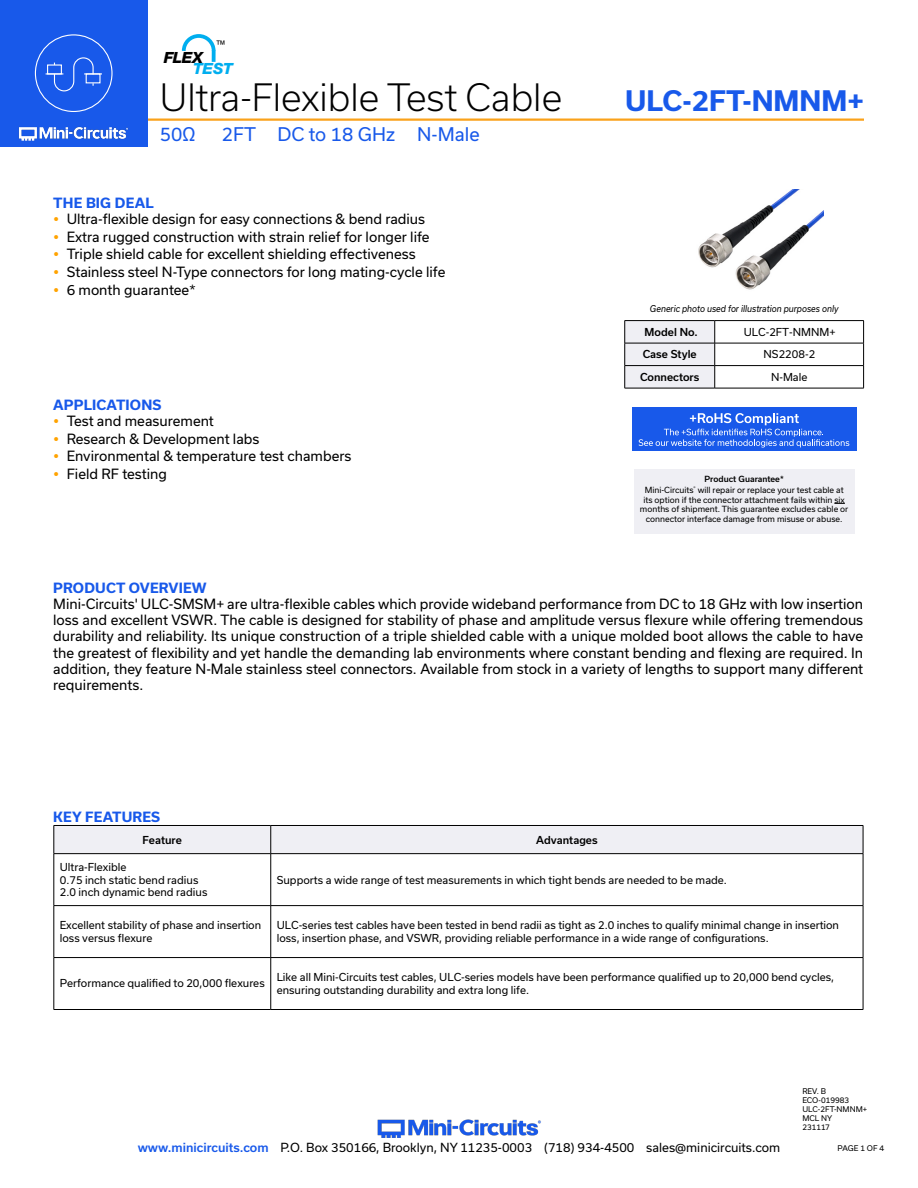
<style>
.page{position:relative;width:918px;height:1188px;background:#fff}
.page>*{position:absolute;margin:0;border:0;box-sizing:border-box;transform-origin:0 0}
.t1{font:300 36px "Usual";color:#000}
.t2{font:700 27px "Usual";color:#1859ea}
.t3{font:18px "Usual";color:#1859ea}
.t4{font:italic 800 15.45px "Helvetica Neue";color:#00aeef}
.t5{font:italic 800 15.45px "Helvetica Neue";color:#000}
.Regular_Copy{font:13.5px/16.2px "Usual";color:#000;text-align:justify}
.Blue_Headers{font:700 13.5px "Usual";letter-spacing:.015em;color:#1859ea}
.t6{font:12px "Usual";color:#000}
.Table_Body_Left_Justified{font:10.5px/12.6px "Usual";color:#000}
.Table_Header_Center{font:500 10.5px "Usual";color:#000}
.Table_Body_Center{font:10.5px "Usual";color:#000}
.t7{font:10.5px "Arial";color:#000}
.Generic_photo_text{font:italic 9px "Usual";color:#000;scale:.9 1}
.Notes{font:8.1px/9.8px "Usual";color:#000;text-align:center}
.Notes-2{font:500 8.1px "Usual";color:#000}
.Revision{font:7.5px "Usual";color:#000}
.s1{font-weight:500;color:#1859ea}
</style>
<div class="page">
<img style="left:377px;top:1119px;width:164px;height:19px">
<hr style="left:111px;top:118px;width:753px;height:3px;background:#faa21b">
<div style="left:0;top:0;width:147px;height:147px;background:#1859ea"></div>
<hr style="left:917px;top:0;width:1px;height:147px;background:#1859ea">
<img style="left:18px;top:126px;width:111px;height:15px">
<div style="left:35px;top:34px;width:77px;height:78px;border:1px solid #fff;border-radius:50%"></div>
<svg style="left:46px;top:57px;width:56px;height:35px"></svg>
<svg style="left:181px;top:34px;width:35px;height:21px"></svg>
<svg style="left:212px;top:50px;width:4px;height:12px"></svg>
<div style="left:54px;top:825px;width:810px;height:29px;background:#efeff4"></div>
<hr style="left:54px;top:853px;width:217px;height:1px;background:#000">
<hr style="left:54px;top:854px;width:1px;height:51px;background:#000">
<hr style="left:271px;top:853px;width:592px;height:1px;background:#000">
<hr style="left:270px;top:854px;width:1px;height:51px;background:#000">
<hr style="left:863px;top:854px;width:1px;height:51px;background:#000">
<hr style="left:54px;top:905px;width:217px;height:1px;background:#000">
<hr style="left:54px;top:906px;width:1px;height:51px;background:#000">
<hr style="left:271px;top:905px;width:592px;height:1px;background:#000">
<hr style="left:270px;top:906px;width:1px;height:51px;background:#000">
<hr style="left:863px;top:906px;width:1px;height:51px;background:#000">
<hr style="left:54px;top:957px;width:217px;height:1px;background:#000">
<hr style="left:54px;top:958px;width:1px;height:51px;background:#000">
<hr style="left:271px;top:957px;width:592px;height:1px;background:#000">
<hr style="left:270px;top:958px;width:1px;height:51px;background:#000">
<hr style="left:863px;top:958px;width:1px;height:51px;background:#000">
<hr style="left:54px;top:1009px;width:217px;height:1px;background:#000">
<hr style="left:271px;top:1009px;width:592px;height:1px;background:#000">
<hr style="left:625px;top:320px;width:90px;height:1px;background:#000">
<hr style="left:715px;top:320px;width:149px;height:1px;background:#000">
<hr style="left:715px;top:343px;width:149px;height:1px;background:#000">
<hr style="left:715px;top:365px;width:149px;height:1px;background:#000">
<svg style="left:624px;top:321px;width:91px;height:67px"></svg>
<svg style="left:863px;top:321px;width:1px;height:67px"></svg>
<hr style="left:625px;top:388px;width:90px;height:1px;background:#000">
<hr style="left:715px;top:388px;width:149px;height:1px;background:#000">
<div style="left:632px;top:407px;width:224px;height:44px;background:#1859ea"></div>
<svg style="left:639px;top:413px;width:210px;height:35px"></svg>
<div style="left:634px;top:469px;width:220px;height:65px;background:#efeff4"></div>
<img style="left:698px;top:189px;width:126px;height:101px">
<p class="t7" style="left:215px;top:38px;width:12px">™</p>
<p class="t5" style="left:164px;top:48px;width:41px">FLEX</p>
<p class="t4" style="left:193px;top:59px;width:41px">TEST</p>
<h1 class="t1" style="left:160px;top:76px;width:404px">Ultra-Flexible Test Cable</h1>
<h2 class="t2" style="left:625px;top:85px;width:240px">ULC-2FT-NMNM+</h2>
<h3 class="t3" style="left:160px;top:124px;width:37px">50Ω</h3>
<h3 class="t3" style="left:222px;top:124px;width:259px">2FT DC to 18 GHz N-Male</h3>
<p class="Blue_Headers" style="left:53px;top:195px;width:102px">THE BIG DEAL</p>
<p class="Regular_Copy" style="left:67px;top:211px;width:360px">Ultra-flexible design for easy connections &amp; bend radius</p>
<p class="Regular_Copy" style="left:67px;top:229px;width:364px">Extra rugged construction with strain relief for longer life</p>
<p class="Regular_Copy" style="left:67px;top:246px;width:351px">Triple shield cable for excellent shielding effectiveness</p>
<p class="Regular_Copy" style="left:67px;top:264px;width:380px">Stainless steel N-Type connectors for long mating-cycle life</p>
<p class="Regular_Copy" style="left:67px;top:282px;width:130px">6 month guarantee*</p>
<p class="Blue_Headers" style="left:53px;top:397px;width:110px">APPLICATIONS</p>
<p class="Regular_Copy" style="left:67px;top:413px;width:149px">Test and measurement</p>
<p class="Regular_Copy" style="left:67px;top:431px;width:194px">Research &amp; Development labs</p>
<p class="Regular_Copy" style="left:67px;top:448px;width:286px">Environmental &amp; temperature test chambers</p>
<p class="Regular_Copy" style="left:67px;top:466px;width:102px">Field RF testing</p>
<p class="Generic_photo_text" style="left:650px;top:304px;width:211px">Generic photo used for illustration purposes only</p>
<p class="Table_Header_Center" style="left:645px;top:326px;width:55px">Model No.</p>
<p class="Table_Body_Center" style="left:744px;top:326px;width:93px">ULC-2FT-NMNM+</p>
<p class="Table_Header_Center" style="left:643px;top:348px;width:55px">Case Style</p>
<p class="Table_Body_Center" style="left:764px;top:348px;width:53px">NS2208-2</p>
<p class="Table_Header_Center" style="left:640px;top:371px;width:61px">Connectors</p>
<p class="Table_Body_Center" style="left:771px;top:371px;width:38px">N-Male</p>
<p class="Notes-2" style="left:705px;top:474px;width:81px">Product Guarantee*</p>
<p class="Notes" style="left:640px;top:485px;width:210px">Mini-Circuits<sup>®</sup> will repair or replace your test cable at its option if the connector attachment fails within six months of shipment. This guarantee excludes cable or connector interface damage from misuse or abuse.</p>
<p class="Blue_Headers" style="left:53px;top:580px;width:155px">PRODUCT OVERVIEW</p>
<p class="Regular_Copy" style="left:53px;top:596px;width:812px">Mini-Circuits' ULC-SMSM+ are ultra-flexible cables which provide wideband performance from DC to 18 GHz with low insertion loss and excellent VSWR. The cable is designed for stability of phase and amplitude versus flexure while offering tremendous durability and reliability. Its unique construction of a triple shielded cable with a unique molded boot allows the cable to have the greatest of flexibility and yet handle the demanding lab environments where constant bending and flexing are required. In addition, they feature N-Male stainless steel connectors. Available from stock in a variety of lengths to support many different requirements.</p>
<p class="Blue_Headers" style="left:53px;top:809px;width:108px">KEY FEATURES</p>
<p class="Table_Header_Center" style="left:142px;top:834px;width:41px">Feature</p>
<p class="Table_Header_Center" style="left:536px;top:834px;width:63px">Advantages</p>
<p class="Table_Body_Left_Justified" style="left:60px;top:861px;width:68px">Ultra-Flexible</p>
<p class="Table_Body_Left_Justified" style="left:60px;top:873px;width:140px">0.75 inch static bend radius</p>
<p class="Table_Body_Left_Justified" style="left:60px;top:886px;width:149px">2.0 inch dynamic bend radius</p>
<p class="Table_Body_Left_Justified" style="left:277px;top:873px;width:452px">Supports a wide range of test measurements in which tight bends are needed to be made.</p>
<p class="Table_Body_Left_Justified" style="left:60px;top:919px;width:203px">Excellent stability of phase and insertion loss versus flexure</p>
<p class="Table_Body_Left_Justified" style="left:277px;top:919px;width:564px">ULC-series test cables have been tested in bend radii as tight as 2.0 inches to qualify minimal change in insertion loss, insertion phase, and VSWR, providing reliable performance in a wide range of configurations.</p>
<p class="Table_Body_Left_Justified" style="left:60px;top:977px;width:206px">Performance qualified to 20,000 flexures</p>
<p class="Table_Body_Left_Justified" style="left:277px;top:971px;width:559px">Like all Mini-Circuits test cables, ULC-series models have been performance qualified up to 20,000 bend cycles, ensuring outstanding durability and extra long life.</p>
<p class="Revision" style="left:802px;top:1087px;width:25px">REV. B</p>
<p class="Revision" style="left:802px;top:1096px;width:48px">ECO-019983</p>
<p class="Revision" style="left:802px;top:1105px;width:66px">ULC-2FT-NMNM+</p>
<p class="Revision" style="left:802px;top:1114px;width:31px">MCL NY</p>
<p class="Revision" style="left:802px;top:1123px;width:29px">231117</p>
<p class="t6" style="left:138px;top:1141px;width:644px"><span class="s1">www.minicircuits.com</span> P.O. Box 350166, Brooklyn, NY 11235-0003 (718) 934-4500 sales@minicircuits.com</p>
<p class="Revision" style="left:838px;top:1144px;width:48px">PAGE 1 OF 4</p>
</div>
